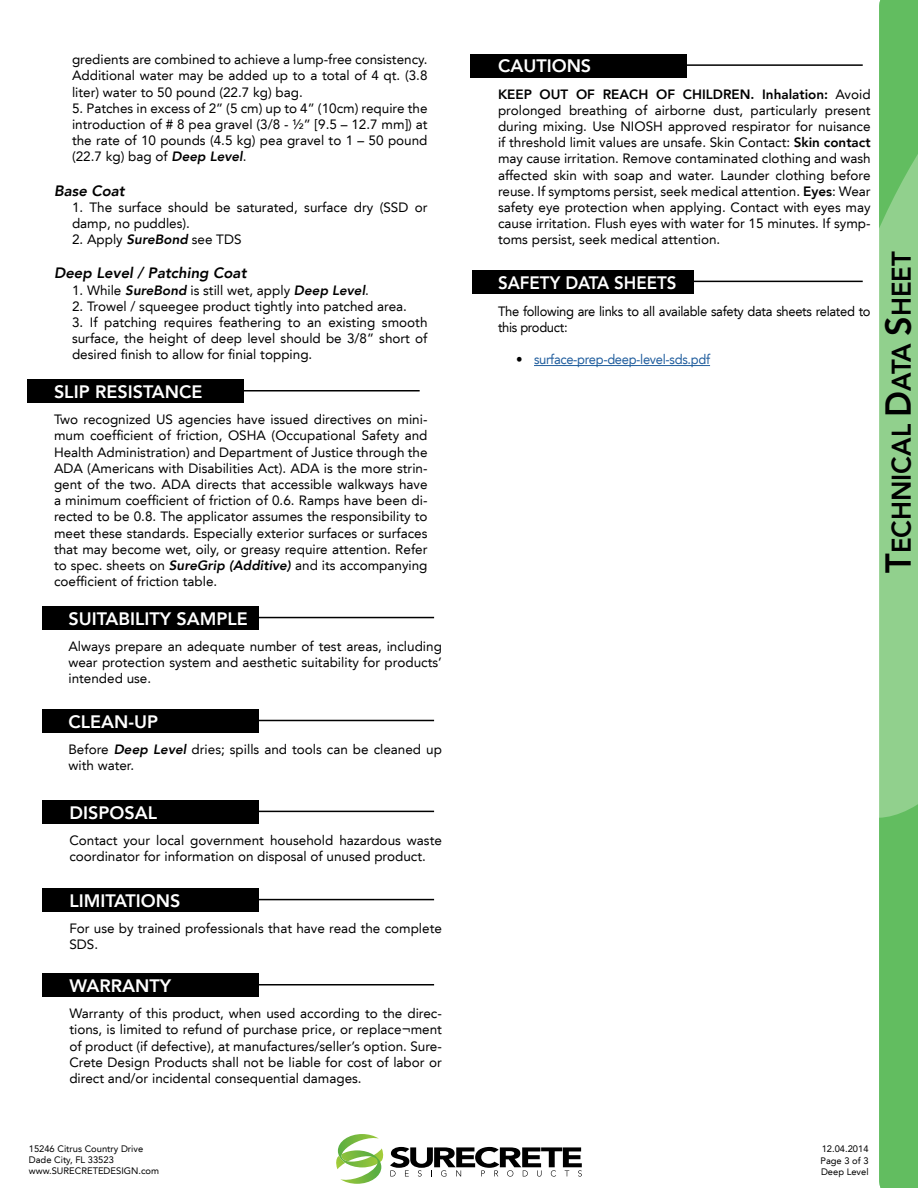
<style>
.page{position:relative;width:918px;height:1188px;background:#fff}
.page>*{position:absolute;margin:0;border:0;box-sizing:border-box;transform-origin:0 0}
.t1{font:800 27px "Avenir LT";color:#000;scale:.95 1}
.t2{font:800 18px "Avenir LT";color:#fff}
.t3{font:800 18px "Avenir LT";color:#fff;scale:.94 1}
.t4{font:italic 800 15px "Avenir LT";color:#000}
.t5{font:13.5px/16.2px "Avenir LT";color:#000;text-align:justify}
.t6{font:13.5px/16.2px "Avenir LT";letter-spacing:-.025em;color:#000;scale:.96 1}
.t7{font:13.5px "Avenir LT";letter-spacing:-.025em;color:#215e9e;scale:.96 1}
.t8{font:9.3px/11.2px "Avenir LT";color:#000}
.s1{font-weight:800;font-style:italic}
.s2{font-weight:800}
.s3{color:#000}
.s4{font-size:36px}
</style>
<div class="page">
<svg style="left:879px;top:0;width:39px;height:1188px;background:#7ac777"></svg>
<svg style="left:390px;top:1147px;width:192px;height:30px"></svg>
<svg style="left:336px;top:1134px;width:48px;height:50px"></svg>
<div style="left:28px;top:380px;width:216px;height:23px;background:#000"></div>
<hr style="left:232px;top:390px;width:188px;height:2px;background:#000">
<div style="left:42px;top:800px;width:216px;height:24px;background:#000"></div>
<hr style="left:246px;top:811px;width:188px;height:1px;background:#000">
<div style="left:42px;top:889px;width:216px;height:23px;background:#000"></div>
<hr style="left:246px;top:899px;width:188px;height:1px;background:#000">
<div style="left:42px;top:710px;width:216px;height:23px;background:#000"></div>
<hr style="left:246px;top:720px;width:188px;height:1px;background:#000">
<div style="left:42px;top:607px;width:216px;height:23px;background:#000"></div>
<hr style="left:246px;top:617px;width:188px;height:1px;background:#000">
<div style="left:42px;top:974px;width:216px;height:23px;background:#000"></div>
<hr style="left:246px;top:984px;width:188px;height:2px;background:#000">
<div style="left:471px;top:54px;width:216px;height:24px;background:#000"></div>
<hr style="left:675px;top:64px;width:188px;height:2px;background:#000">
<div style="left:473px;top:270px;width:221px;height:24px;background:#000"></div>
<hr style="left:681px;top:281px;width:182px;height:1px;background:#000">
<hr style="left:534px;top:365px;width:176px;height:1px;background:#215e9e">
<p class="t5" style="left:72px;top:52px;width:357px">gredients are combined to achieve a lump-free consistency.<br>Additional water may be added up to a total of 4 qt. (3.8 liter) water to 50 pound (22.7 kg) bag.</p>
<p class="t5" style="left:72px;top:100px;width:357px">5. Patches in excess of 2” (5 cm) up to 4” (10cm) require the introduction of # 8 pea gravel (3/8 - ½” [9.5 – 12.7 mm]) at the rate of 10 pounds (4.5 kg) pea gravel to 1 – 50 pound (22.7 kg) bag of <span class="s1">Deep Level</span>.</p>
<p class="t4" style="left:54px;top:182px;width:72px">Base Coat</p>
<p class="t5" style="left:72px;top:199px;width:357px">1. The surface should be saturated, surface dry (SSD or damp, no puddles).</p>
<p class="t5" style="left:72px;top:232px;width:171px">2. Apply <span class="s1">SureBond</span> see TDS</p>
<p class="t4" style="left:54px;top:264px;width:194px">Deep Level / Patching Coat</p>
<p class="t5" style="left:72px;top:282px;width:299px">1. While <span class="s1">SureBond</span> is still wet, apply <span class="s1">Deep Level</span>.</p>
<p class="t5" style="left:72px;top:298px;width:336px">2. Trowel / squeegee product tightly into patched area.</p>
<p class="t5" style="left:72px;top:314px;width:357px">3. If patching requires feathering to an existing smooth surface, the height of deep level should be 3/8” short of desired finish to allow for finial topping.</p>
<p class="t2" style="left:54px;top:381px;width:150px">SLIP RESISTANCE</p>
<p class="t5" style="left:54px;top:412px;width:375px">Two recognized US agencies have issued directives on mini&shy;mum coefficient of friction, OSHA (Occupational Safety and Health Administration) and Department of Justice through the ADA (Americans with Disabilities Act). ADA is the more strin&shy;gent of the two. ADA directs that accessible walkways have a minimum coefficient of friction of 0.6. Ramps have been di&shy;rected to be 0.8. The applicator assumes the responsibility to meet these standards. Especially exterior surfaces or surfaces that may become wet, oily, or greasy require attention. Refer to spec. sheets on <span class="s1">SureGrip (Additive)</span> and its accompanying coefficient of friction table.</p>
<p class="t2" style="left:68px;top:608px;width:181px">SUITABILITY SAMPLE</p>
<p class="t5" style="left:68px;top:638px;width:375px">Always prepare an adequate number of test areas, including wear protection system and aesthetic suitability for products’ intended use.</p>
<p class="t2" style="left:68px;top:711px;width:91px">CLEAN-UP</p>
<p class="t5" style="left:68px;top:741px;width:375px">Before <span class="s1">Deep Level</span> dries; spills and tools can be cleaned up with water.</p>
<p class="t2" style="left:69px;top:802px;width:89px">DISPOSAL</p>
<p class="t5" style="left:69px;top:832px;width:374px">Contact your local government household hazardous waste coordinator for information on disposal of unused product.</p>
<p class="t2" style="left:69px;top:890px;width:113px">LIMITATIONS</p>
<p class="t5" style="left:69px;top:920px;width:374px">For use by trained professionals that have read the complete<br>SDS.</p>
<p class="t2" style="left:69px;top:975px;width:103px">WARRANTY</p>
<p class="t5" style="left:69px;top:1006px;width:374px">Warranty of this product, when used according to the direc&shy;tions, is limited to refund of purchase price, or replace¬ment of product (if defective), at manufactures/seller’s option. Sure-Crete Design Products shall not be liable for cost of labor or direct and/or incidental consequential damages.</p>
<p class="t2" style="left:498px;top:55px;width:95px">CAUTIONS</p>
<p class="t5" style="left:498px;top:86px;width:374px"><span class="s2">KEEP OUT OF REACH OF CHILDREN. Inhalation:</span> Avoid prolonged breathing of airborne dust, particularly present during mixing. Use NIOSH approved respirator for nuisance if threshold limit values are unsafe. Skin Contact: <span class="s2">Skin contact </span>may cause irritation. Remove contaminated clothing and wash affected skin with soap and water. Launder clothing before reuse. If symptoms persist, seek medical attention. <span class="s2">Eyes</span>: Wear safety eye protection when applying. Contact with eyes may cause irritation. Flush eyes with water for 15 minutes. If symp&shy;toms persist, seek medical attention.</p>
<p class="t3" style="left:498px;top:272px;width:191px">SAFETY DATA SHEETS</p>
<p class="t6" style="left:498px;top:303px;width:390px">The following are links to all available safety data sheets related to this product:</p>
<p class="t7" style="left:516px;top:352px;width:204px"><span class="s3">•</span> surface-prep-deep-level-sds.pdf</p>
<h1 class="t1" style="left:885px;top:573px;width:340px;rotate:-90deg"><span class="s4">T</span>ECHNICAL <span class="s4">D</span>ATA <span class="s4">S</span>HEET</h1>
<p class="t8" style="left:29px;top:1143px;width:132px">15246 Citrus Country Drive<br>Dade City, FL 33523 www.SURECRETEDESIGN.com</p>
<p class="t8" style="left:822px;top:1144px;width:48px">12.04.2014</p>
<p class="t8" style="left:820px;top:1155px;width:50px">Page 3 of 3</p>
<p class="t8" style="left:821px;top:1166px;width:49px">Deep Level</p>
</div>
